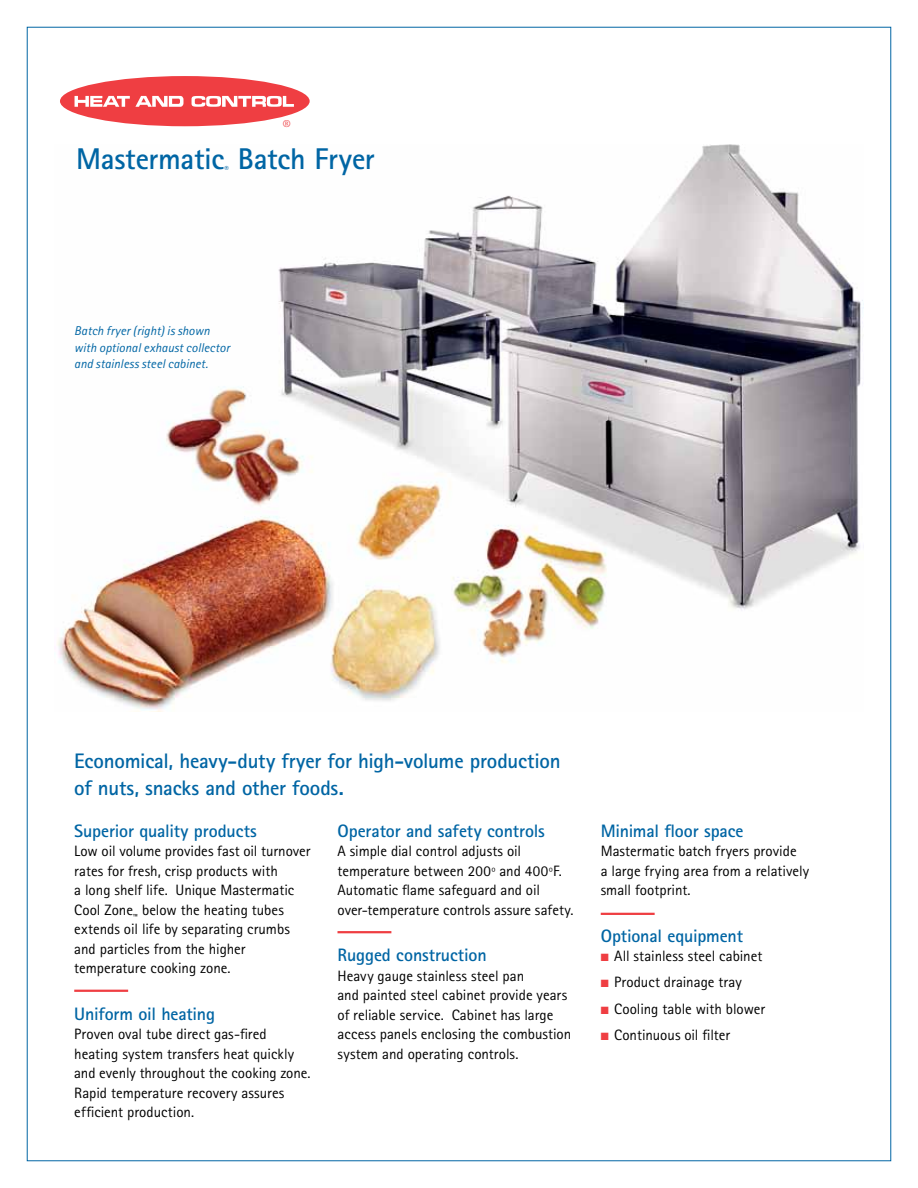
<style>
.page{position:relative;width:918px;height:1188px;background:#fff}
.page>*{position:absolute;margin:0;border:0;box-sizing:border-box;transform-origin:0 0}
.t1{font:700 30px "Rotis Sans Serif";letter-spacing:-.01em;color:#0065a4}
.t2{font:700 21px/27px "Rotis Sans Serif";letter-spacing:-.01em;color:#0065a4}
.t3{font:700 18px "Rotis Sans Serif";letter-spacing:-.01em;color:#0065a4}
.t4{font:15px/19.5px "Rotis Sans Serif";color:#000}
.t5{font:italic 12.75px/16.5px "Rotis Sans Serif";letter-spacing:.005em;color:#0065a4}
.t6{font:10.35px "Times";color:#ef3e42}
.t7{font:700 8.7px "Rotis Sans Serif";color:#0065a4}
.s1{color:#ef3e42}
</style>
<div class="page">
<img style="left:57px;top:144px;width:807px;height:567px">
<div style="left:60px;top:76px;width:250px;height:50px;background:#ef3e42;border-radius:50%"></div>
<svg style="left:75px;top:96px;width:108px;height:11px"></svg>
<svg style="left:191px;top:96px;width:103px;height:11px"></svg>
<hr style="left:74px;top:990px;width:54px;height:2px;background:#ef3e42">
<hr style="left:601px;top:913px;width:54px;height:2px;background:#ef3e42">
<hr style="left:338px;top:931px;width:53px;height:2px;background:#ef3e42">
<h1 class="t1" style="left:76px;top:140px;width:150px">Mastermatic</h1>
<p class="t7" style="left:225px;top:164px;width:6px">®</p>
<p class="t6" style="left:283px;top:118px;width:9px">®</p>
<h1 class="t1" style="left:238px;top:140px;width:139px">Batch Fryer</h1>
<p class="t5" style="left:74px;top:323px;width:157px">Batch fryer (right) is shown with optional exhaust collector and stainless steel cabinet.</p>
<h2 class="t2" style="left:74px;top:747px;width:488px">Economical, heavy-duty fryer for high-volume production of nuts, snacks and other foods.</h2>
<p class="t3" style="left:74px;top:819px;width:184px">Superior quality products</p>
<p class="t4" style="left:74px;top:841px;width:238px">Low oil volume provides fast oil turnover rates for fresh, crisp products with<br>a long shelf life. Unique Mastermatic Cool Zone<sub>™</sub> below the heating tubes extends oil life by separating crumbs and particles from the higher temperature cooking zone.</p>
<p class="t3" style="left:74px;top:1002px;width:142px">Uniform oil heating</p>
<p class="t4" style="left:74px;top:1024px;width:238px">Proven oval tube direct gas-fired heating system transfers heat quickly and evenly throughout the cooking zone.<br>Rapid temperature recovery assures efficient production.</p>
<p class="t3" style="left:338px;top:819px;width:209px">Operator and safety controls</p>
<p class="t4" style="left:338px;top:841px;width:238px">A simple dial control adjusts oil temperature between 200º and 400ºF.<br>Automatic flame safeguard and oil over-temperature controls assure safety.</p>
<p class="t3" style="left:338px;top:944px;width:151px">Rugged construction</p>
<p class="t4" style="left:338px;top:966px;width:235px">Heavy gauge stainless steel pan<br>and painted steel cabinet provide years of reliable service. Cabinet has large access panels enclosing the combustion system and operating controls.</p>
<p class="t3" style="left:601px;top:819px;width:144px">Minimal floor space</p>
<p class="t4" style="left:601px;top:841px;width:210px">Mastermatic batch fryers provide<br>a large frying area from a relatively small footprint.</p>
<p class="t3" style="left:601px;top:924px;width:144px">Optional equipment</p>
<p class="t4" style="left:601px;top:946px;width:163px"><span class="s1">■</span> All stainless steel cabinet</p>
<p class="t4" style="left:601px;top:972px;width:143px"><span class="s1">■</span> Product drainage tray</p>
<p class="t4" style="left:601px;top:999px;width:166px"><span class="s1">■</span> Cooling table with blower</p>
<p class="t4" style="left:601px;top:1025px;width:131px"><span class="s1">■</span> Continuous oil filter</p>
</div>
